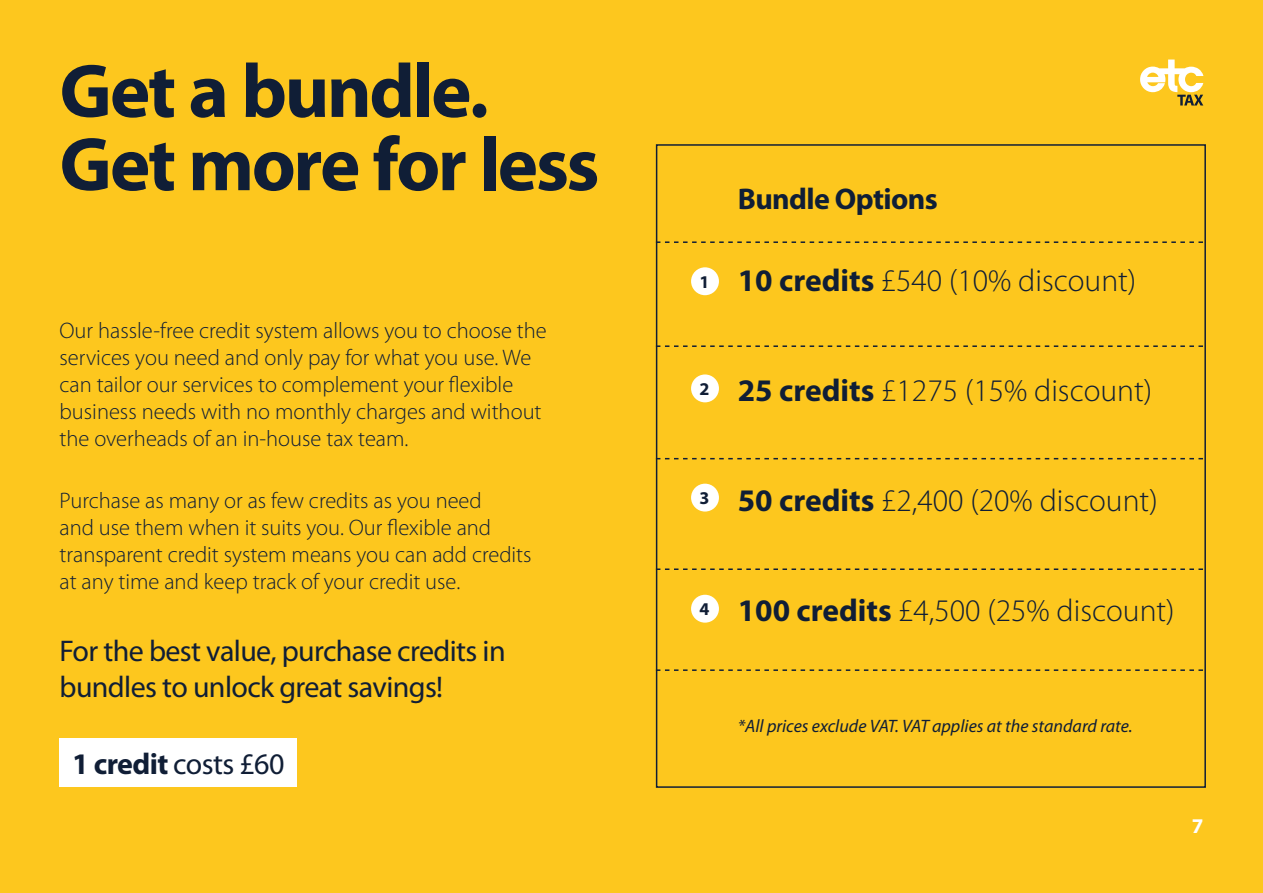
<style>
.page{position:relative;width:1263px;height:893px;background:#fdc71e}
.page>*{position:absolute;margin:0;border:0;box-sizing:border-box;transform-origin:0 0}
.t1{font:700 76.5px/73.3px "Myriad Pro";letter-spacing:-.03em;color:#101e36}
.t2{font:300 31.5px "Myriad Pro";color:#101e36}
.t3{font:30px/36px "Myriad Pro";letter-spacing:-.02em;color:#101e36}
.t4{font:700 30px "Myriad Pro";letter-spacing:-.02em;color:#101e36}
.t5{font:300 22.5px/27px "Myriad Pro";color:#101e36}
.t6{font:700 21px "Myriad Pro";color:#fff}
.t7{font:italic 18px "Myriad Pro";color:#101e36}
.t8{font:700 18px "Myriad Pro";color:#101e36}
.s1{font-weight:700}
</style>
<div class="page">
<div style="left:656px;top:144px;width:550px;height:644px;border:2px solid #101e36"></div>
<div style="left:691px;top:267px;width:28px;height:28px;background:#fff;border-radius:50%"></div>
<div style="left:691px;top:374px;width:28px;height:28px;background:#fff;border-radius:50%"></div>
<div style="left:691px;top:484px;width:28px;height:28px;background:#fff;border-radius:50%"></div>
<div style="left:691px;top:595px;width:28px;height:28px;background:#fff;border-radius:50%"></div>
<svg style="left:656px;top:345px;width:547px;height:2px"></svg>
<svg style="left:656px;top:241px;width:547px;height:2px"></svg>
<svg style="left:656px;top:458px;width:547px;height:1px"></svg>
<svg style="left:656px;top:568px;width:547px;height:2px"></svg>
<svg style="left:656px;top:669px;width:547px;height:2px"></svg>
<div style="left:60px;top:739px;width:237px;height:48px;background:#fff"></div>
<svg style="left:1140px;top:60px;width:63px;height:46px"></svg>
<p class="t1" style="left:60px;top:55px;width:541px">Get a bundle.<br>Get more for less</p>
<p class="t5" style="left:60px;top:317px;width:489px">Our hassle-free credit system allows you to choose the services you need and only pay for what you use. We can tailor our services to complement your flexible business needs with no monthly charges and without the overheads of an in-house tax team.</p>
<p class="t5" style="left:60px;top:488px;width:474px">Purchase as many or as few credits as you need<br>and use them when it suits you. Our flexible and transparent credit system means you can add credits at any time and keep track of your credit use.</p>
<p class="t3" style="left:60px;top:632px;width:448px">For the best value, purchase credits in bundles to unlock great savings!</p>
<p class="t3" style="left:72px;top:745px;width:214px"><span class="s1">1 credit</span> costs £60</p>
<p class="t8" style="left:699px;top:272px;width:11px">1</p>
<p class="t4" style="left:738px;top:182px;width:202px">Bundle Options</p>
<p class="t2" style="left:738px;top:263px;width:400px"><span class="s1">10 credits</span> £540 (10% discount)</p>
<p class="t8" style="left:699px;top:379px;width:11px">2</p>
<p class="t2" style="left:738px;top:373px;width:416px"><span class="s1">25 credits</span> £1275 (15% discount)</p>
<p class="t8" style="left:699px;top:488px;width:11px">3</p>
<p class="t2" style="left:738px;top:484px;width:421px"><span class="s1">50 credits</span> £2,400 (20% discount)</p>
<p class="t8" style="left:699px;top:599px;width:11px">4</p>
<p class="t2" style="left:738px;top:594px;width:438px"><span class="s1">100 credits</span> £4,500 (25% discount)</p>
<p class="t7" style="left:738px;top:716px;width:396px">*All prices exclude VAT. VAT applies at the standard rate.</p>
<p class="t6" style="left:1192px;top:815px;width:13px">7</p>
</div>
